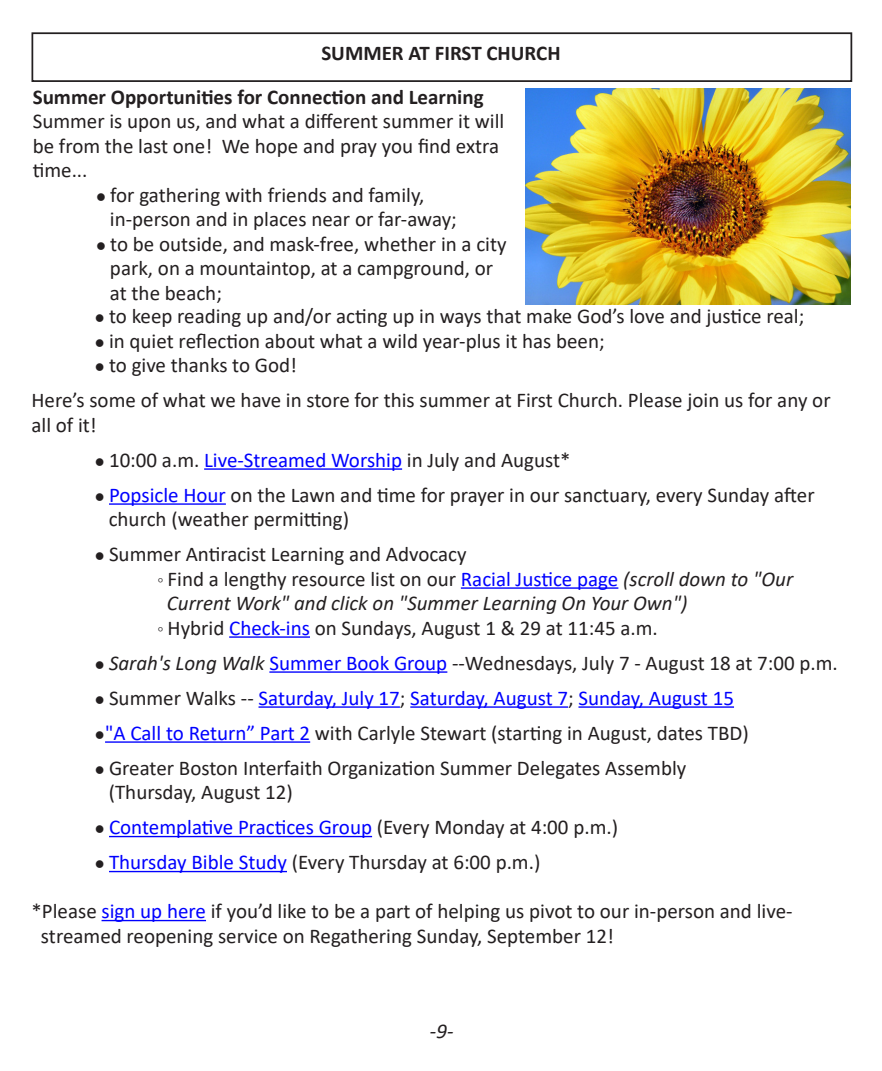
<style>
.page{position:relative;width:882px;height:1071px;background:#fff}
.page>*{position:absolute;margin:0;border:0;box-sizing:border-box;transform-origin:0 0}
.Paragraph_Style_1{font:21px/24.5px "Calibri";color:#231f20}
.Paragraph_Style_1-2{font:21px "Calibri";color:#00f}
.Paragraph_Style_1-3{font:700 21px "Calibri";color:#231f20}
.Paragraph_Style_1-4{font:italic 21px "Calibri";color:#231f20}
.s1{font-size:17.5px}
.s2{color:#00f}
.s3{font-style:italic}
.s4{font-size:17.5px;color:#231f20}
.s5{color:#231f20}
</style>
<div class="page">
<div style="left:32px;top:32px;width:820px;height:50px;border:2px solid #231f20"></div>
<img style="left:526px;top:88px;width:324px;height:217px">
<hr style="left:204px;top:468px;width:198px;height:2px;background:#00f">
<hr style="left:109px;top:503px;width:117px;height:2px;background:#00f">
<hr style="left:461px;top:587px;width:157px;height:2px;background:#00f">
<hr style="left:229px;top:636px;width:81px;height:2px;background:#00f">
<hr style="left:269px;top:671px;width:178px;height:2px;background:#00f">
<hr style="left:259px;top:706px;width:141px;height:2px;background:#00f">
<hr style="left:410px;top:706px;width:158px;height:2px;background:#00f">
<hr style="left:578px;top:706px;width:156px;height:2px;background:#00f">
<hr style="left:105px;top:741px;width:205px;height:2px;background:#00f">
<hr style="left:109px;top:836px;width:263px;height:1px;background:#00f">
<hr style="left:109px;top:871px;width:178px;height:1px;background:#00f">
<hr style="left:102px;top:920px;width:104px;height:1px;background:#00f">
<p class="Paragraph_Style_1-3" style="left:321px;top:38px;width:241px">SUMMER AT FIRST CHURCH</p>
<p class="Paragraph_Style_1-3" style="left:33px;top:82px;width:452px">Summer Opportunities for Connection and Learning</p>
<p class="Paragraph_Style_1" style="left:33px;top:109px;width:473px">Summer is upon us, and what a different summer it will be from the last one! We hope and pray you find extra time...</p>
<p class="Paragraph_Style_1" style="left:96px;top:182px;width:330px"><span class="s1">●</span> for gathering with friends and family,</p>
<p class="Paragraph_Style_1" style="left:110px;top:207px;width:348px">in-person and in places near or far-away;</p>
<p class="Paragraph_Style_1" style="left:96px;top:231px;width:412px"><span class="s1">●</span> to be outside, and mask-free, whether in a city</p>
<p class="Paragraph_Style_1" style="left:110px;top:256px;width:385px">park, on a mountaintop, at a campground, or</p>
<p class="Paragraph_Style_1" style="left:110px;top:280px;width:113px">at the beach;</p>
<p class="Paragraph_Style_1" style="left:94px;top:303px;width:711px"><span class="s1">●</span> to keep reading up and/or acting up in ways that make God’s love and justice real;</p>
<p class="Paragraph_Style_1" style="left:94px;top:328px;width:512px"><span class="s1">●</span> in quiet reflection about what a wild year-plus it has been;</p>
<p class="Paragraph_Style_1" style="left:94px;top:352px;width:204px"><span class="s1">●</span> to give thanks to God!</p>
<p class="Paragraph_Style_1" style="left:32px;top:387px;width:801px">Here’s some of what we have in store for this summer at First Church. Please join us for any or all of it!</p>
<p class="Paragraph_Style_1" style="left:94px;top:447px;width:478px"><span class="s1">●</span> 10:00 a.m. <span class="s2">Live-Streamed Worship</span> in July and August*</p>
<p class="Paragraph_Style_1" style="left:94px;top:482px;width:722px"><span class="s1">●</span> <span class="s2">Popsicle Hour</span> on the Lawn and time for prayer in our sanctuary, every Sunday after</p>
<p class="Paragraph_Style_1" style="left:109px;top:506px;width:242px">church (weather permitting)</p>
<p class="Paragraph_Style_1" style="left:94px;top:541px;width:374px"><span class="s1">●</span> Summer Antiracist Learning and Advocacy</p>
<p class="Paragraph_Style_1" style="left:158px;top:566px;width:637px"><span class="s1">◦</span> Find a lengthy resource list on our <span class="s2">Racial Justice page</span> <span class="s3">(scroll down to "Our</span></p>
<p class="Paragraph_Style_1-4" style="left:167px;top:589px;width:522px">Current Work" and click on "Summer Learning On Your Own")</p>
<p class="Paragraph_Style_1" style="left:158px;top:615px;width:502px"><span class="s1">◦</span> Hybrid <span class="s2">Check-ins</span> on Sundays, August 1 &amp; 29 at 11:45 a.m.</p>
<p class="Paragraph_Style_1" style="left:94px;top:650px;width:745px"><span class="s1">●</span> <span class="s3">Sarah's Long Walk</span> <span class="s2">Summer Book Group</span> --Wednesdays, July 7 - August 18 at 7:00 p.m.</p>
<p class="Paragraph_Style_1-2" style="left:94px;top:683px;width:641px"><span class="s4">●</span> <span class="s5">Summer Walks --</span> Saturday, July 17<span class="s5">;</span> Saturday, August 7<span class="s5">;</span> Sunday, August 15</p>
<p class="Paragraph_Style_1" style="left:94px;top:720px;width:656px"><span class="s1">●</span><span class="s2">"A Call to Return” Part 2</span> with Carlyle Stewart (starting in August, dates TBD)</p>
<p class="Paragraph_Style_1" style="left:94px;top:755px;width:593px"><span class="s1">●</span> Greater Boston Interfaith Organization Summer Delegates Assembly</p>
<p class="Paragraph_Style_1" style="left:109px;top:779px;width:186px">(Thursday, August 12)</p>
<p class="Paragraph_Style_1-2" style="left:94px;top:813px;width:525px"><span class="s4">●</span> Contemplative Practices Group <span class="s5">(Every Monday at 4:00 p.m.)</span></p>
<p class="Paragraph_Style_1" style="left:94px;top:849px;width:447px"><span class="s1">●</span> <span class="s2">Thursday Bible Study</span> (Every Thursday at 6:00 p.m.)</p>
<p class="Paragraph_Style_1" style="left:32px;top:898px;width:763px">*Please <span class="s2">sign up here</span> if you’d like to be a part of helping us pivot to our in-person and live-</p>
<p class="Paragraph_Style_1" style="left:41px;top:923px;width:574px">streamed reopening service on Regathering Sunday, September 12!</p>
<p class="Paragraph_Style_1-4" style="left:430px;top:1016px;width:25px">-9-</p>
</div>
